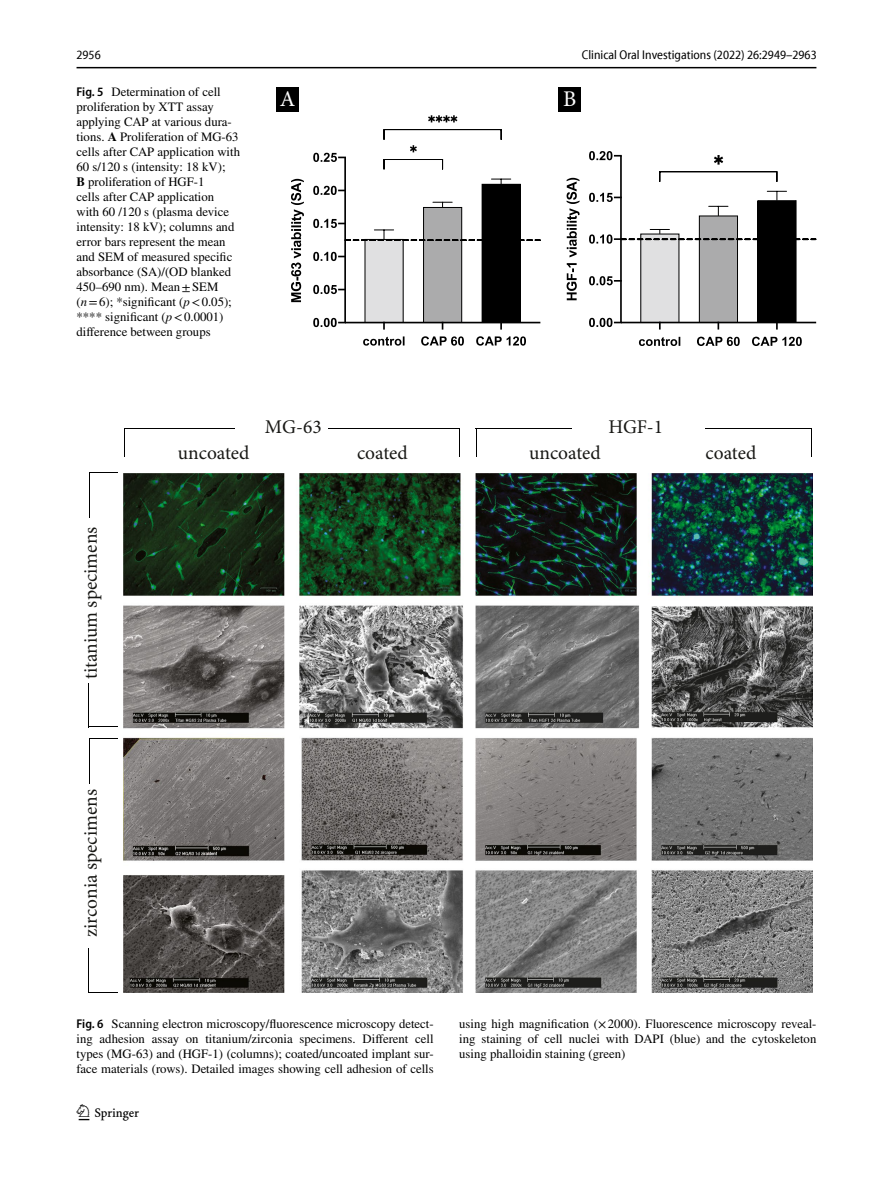
<style>
.page{position:relative;width:893px;height:1187px;background:#fff}
.page>*{position:absolute;margin:0;border:0;box-sizing:border-box;transform-origin:0 0}
.t1{font:22.5px "Springnew Regular 2";color:#000}
.t2{font:22.35px "Minion Pro Regular 4";color:#fff}
.t3{font:19.35px "Minion Pro Regular 5";color:#181815}
.t4{font:12.75px/15px "STIX";color:#000;text-align:justify}
.t5{font:semi-condensed 12.75px "Myriad Pro Unic";color:#000}
.s1{font-family:"Myriad Pro";font-weight:600;font-stretch:semi-condensed}
.s2{font-weight:700}
.s3{font-style:italic}
</style>
<div class="page">
<hr style="left:77px;top:67px;width:739px;height:1px;background:#000">
<div style="left:365px;top:239px;width:38px;height:83px;background:#e0e0e1"></div>
<div style="left:424px;top:207px;width:38px;height:115px;background:#ababac"></div>
<div style="left:423px;top:207px;width:39px;height:116px;border:1px solid #000"></div>
<div style="left:482px;top:184px;width:38px;height:138px;background:#000"></div>
<div style="left:482px;top:184px;width:39px;height:139px;border:1px solid #000"></div>
<hr style="left:345px;top:322px;width:195px;height:1px;background:#000">
<svg style="left:500px;top:323px;width:2px;height:6px"></svg>
<svg style="left:383px;top:323px;width:2px;height:6px"></svg>
<svg style="left:363px;top:336px;width:42px;height:9px"></svg>
<svg style="left:421px;top:336px;width:43px;height:9px"></svg>
<svg style="left:476px;top:336px;width:50px;height:9px"></svg>
<hr style="left:344px;top:157px;width:2px;height:165px;background:#000">
<svg style="left:313px;top:318px;width:32px;height:9px"></svg>
<svg style="left:313px;top:285px;width:32px;height:9px"></svg>
<svg style="left:313px;top:252px;width:32px;height:9px"></svg>
<svg style="left:313px;top:186px;width:32px;height:9px"></svg>
<svg style="left:313px;top:153px;width:32px;height:9px"></svg>
<svg style="left:491px;top:179px;width:20px;height:5px"></svg>
<svg style="left:433px;top:202px;width:19px;height:5px"></svg>
<svg style="left:291px;top:179px;width:13px;height:123px"></svg>
<svg style="left:383px;top:159px;width:60px;height:11px"></svg>
<svg style="left:383px;top:129px;width:119px;height:23px"></svg>
<svg style="left:428px;top:115px;width:29px;height:7px"></svg>
<svg style="left:313px;top:219px;width:227px;height:22px"></svg>
<div style="left:641px;top:234px;width:38px;height:88px;background:#e0e0e1"></div>
<div style="left:699px;top:216px;width:38px;height:106px;background:#ababac"></div>
<div style="left:699px;top:215px;width:39px;height:108px;border:1px solid #000"></div>
<div style="left:758px;top:201px;width:38px;height:121px;background:#000"></div>
<div style="left:757px;top:200px;width:39px;height:123px;border:1px solid #000"></div>
<hr style="left:621px;top:322px;width:195px;height:1px;background:#000">
<svg style="left:776px;top:323px;width:2px;height:6px"></svg>
<svg style="left:717px;top:323px;width:2px;height:6px"></svg>
<svg style="left:659px;top:323px;width:2px;height:6px"></svg>
<svg style="left:639px;top:337px;width:41px;height:9px"></svg>
<svg style="left:697px;top:336px;width:43px;height:10px"></svg>
<svg style="left:752px;top:336px;width:50px;height:10px"></svg>
<hr style="left:620px;top:156px;width:2px;height:166px;background:#000">
<svg style="left:589px;top:318px;width:32px;height:9px"></svg>
<svg style="left:589px;top:276px;width:32px;height:9px"></svg>
<svg style="left:589px;top:193px;width:32px;height:9px"></svg>
<svg style="left:589px;top:151px;width:32px;height:9px"></svg>
<svg style="left:767px;top:191px;width:19px;height:9px"></svg>
<svg style="left:709px;top:206px;width:19px;height:9px"></svg>
<svg style="left:567px;top:178px;width:12px;height:122px"></svg>
<svg style="left:659px;top:171px;width:119px;height:11px"></svg>
<svg style="left:714px;top:155px;width:9px;height:10px"></svg>
<svg style="left:589px;top:229px;width:227px;height:15px"></svg>
<div style="left:276px;top:87px;width:23px;height:25px;background:#000"></div>
<div style="left:558px;top:87px;width:23px;height:25px;background:#000"></div>
<img style="left:124px;top:473px;width:688px;height:519px">
<svg style="left:89px;top:992px;width:29px;height:1px"></svg>
<svg style="left:89px;top:738px;width:29px;height:1px"></svg>
<hr style="left:89px;top:739px;width:1px;height:44px;background:#000">
<hr style="left:88px;top:948px;width:1px;height:44px;background:#000">
<svg style="left:89px;top:726px;width:29px;height:1px"></svg>
<svg style="left:89px;top:472px;width:29px;height:1px"></svg>
<hr style="left:89px;top:473px;width:1px;height:45px;background:#000">
<hr style="left:88px;top:682px;width:1px;height:45px;background:#000">
<svg style="left:124px;top:428px;width:1px;height:29px"></svg>
<svg style="left:459px;top:428px;width:1px;height:29px"></svg>
<hr style="left:328px;top:428px;width:131px;height:1px;background:#000">
<hr style="left:125px;top:427px;width:110px;height:1px;background:#000">
<svg style="left:476px;top:428px;width:1px;height:29px"></svg>
<svg style="left:811px;top:428px;width:1px;height:29px"></svg>
<hr style="left:706px;top:428px;width:105px;height:1px;background:#000">
<hr style="left:476px;top:427px;width:96px;height:1px;background:#000">
<p class="t5" style="left:77px;top:50px;width:26px">2956</p>
<p class="t5" style="left:582px;top:50px;width:236px">Clinical Oral Investigations (2022) 26:2949–2963</p>
<p class="t4" style="left:77px;top:85px;width:165px;text-align:left"><span class="s1">Fig. 5</span> Determination of cell proliferation by XTT assay applying CAP at various dura&shy;tions. <span class="s2">A</span> Proliferation of MG-63 cells after CAP application with<br>60 s/120 s (intensity: 18 kV);<br><span class="s2">B</span> proliferation of HGF-1<br>cells after CAP application<br>with 60 /120 s (plasma device intensity: 18 kV); columns and error bars represent the mean and SEM of measured specific absorbance (SA)/(OD blanked<br>450–690 nm). Mean±SEM (<span class="s3">n</span>=6); *significant (<span class="s3">p</span>&lt;0.05); **** significant (<span class="s3">p</span>&lt;0.0001) difference between groups</p>
<h2 class="t2" style="left:280px;top:84px;width:17px">A</h2>
<h2 class="t2" style="left:563px;top:84px;width:15px">B</h2>
<h3 class="t3" style="left:265px;top:413px;width:58px">MG-63</h3>
<h3 class="t3" style="left:609px;top:413px;width:56px">HGF-1</h3>
<h3 class="t3" style="left:78px;top:679px;width:154px;rotate:-90deg">titanium specimens</h3>
<h3 class="t3" style="left:78px;top:937px;width:149px;rotate:-90deg">zirconia specimens</h3>
<h3 class="t3" style="left:178px;top:440px;width:73px">uncoated</h3>
<h3 class="t3" style="left:357px;top:440px;width:52px">coated</h3>
<h3 class="t3" style="left:529px;top:440px;width:73px">uncoated</h3>
<h3 class="t3" style="left:705px;top:440px;width:52px">coated</h3>
<p class="t4" style="left:77px;top:1017px;width:359px"><span class="s1">Fig. 6</span> Scanning electron microscopy/fluorescence microscopy detect&shy;ing adhesion assay on titanium/zirconia specimens. Different cell types (MG-63) and (HGF-1) (columns); coated/uncoated implant sur&shy;face materials (rows). Detailed images showing cell adhesion of cells</p>
<p class="t4" style="left:459px;top:1017px;width:359px">using high magnification (×2000). Fluorescence microscopy reveal&shy;ing staining of cell nuclei with DAPI (blue) and the cytoskeleton using phalloidin staining (green)</p>
<h1 class="t1" style="left:79px;top:1104px;width:62px">1 3</h1>
</div>
